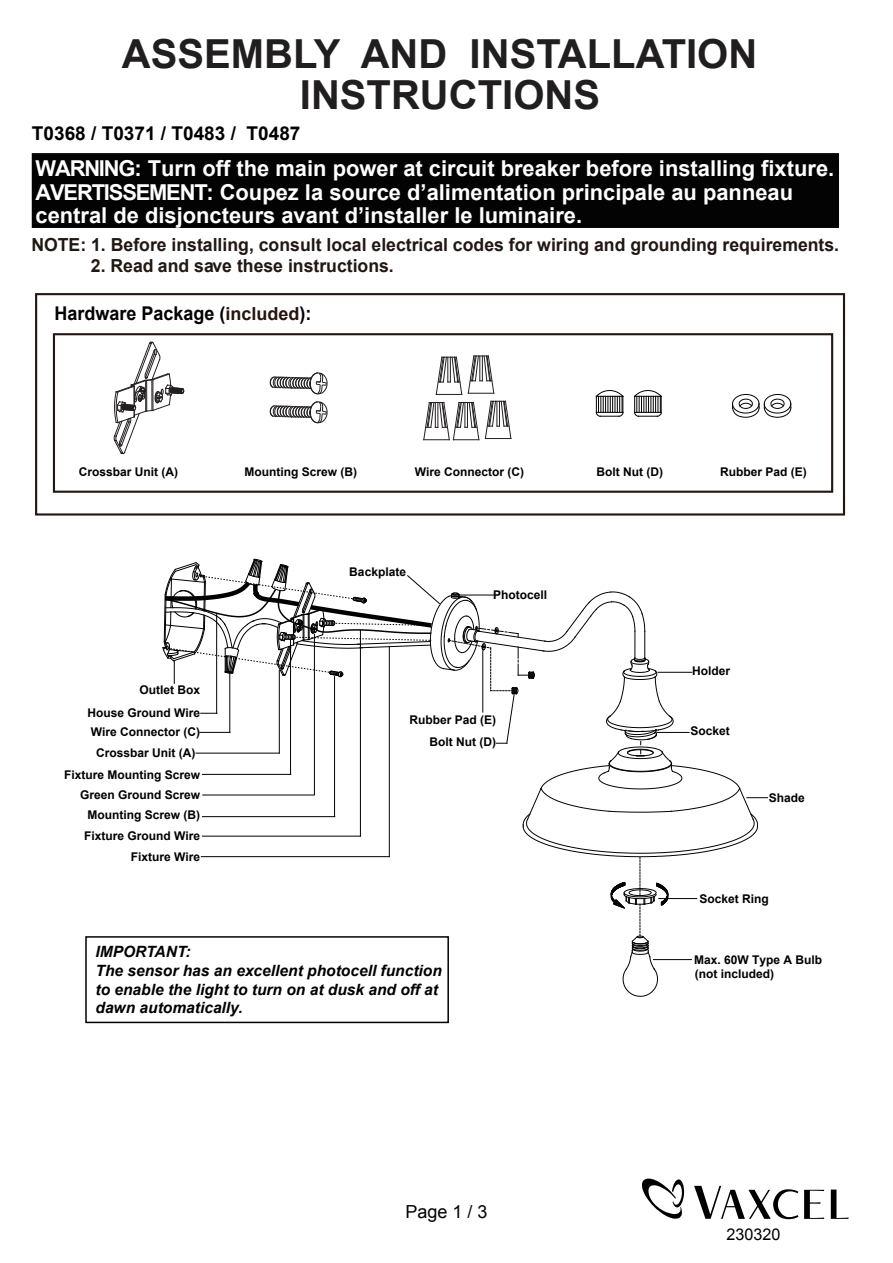
<style>
.page{position:relative;width:893px;height:1263px;background:#fff}
.page>*{position:absolute;margin:0;border:0;box-sizing:border-box;transform-origin:0 0}
.t1{font:700 40.05px/41.1px "Arial";color:#211e20;text-align:center}
.t2{font:700 21.9px/23.2px "Arial";color:#fff}
.t3{font:700 19.05px "Arial";color:#000}
.t4{font:700 18.9px "Arial";color:#030303;scale:.95 1}
.t5{font:700 18px "Arial";color:#211814}
.t6{font:18px "Arial";color:#030303}
.t7{font:16.2px "Arial";color:#000}
.t8{font:italic 700 15.6px/18.6px "Arial";color:#000}
.t9{font:700 12px/20.1px "Arial";color:#000;text-align:right}
.s1{font-size:18px;color:#241510}
.s2{color:#030303}
</style>
<div class="page">
<div style="left:35px;top:293px;width:810px;height:222px;border:2px solid #221713"></div>
<div style="left:53px;top:333px;width:780px;height:160px;border:2px solid #221713"></div>
<svg style="left:485px;top:401px;width:26px;height:38px"></svg>
<svg style="left:468px;top:356px;width:26px;height:38px"></svg>
<svg style="left:436px;top:357px;width:26px;height:38px"></svg>
<svg style="left:423px;top:402px;width:56px;height:38px"></svg>
<svg style="left:270px;top:372px;width:57px;height:23px"></svg>
<svg style="left:270px;top:401px;width:57px;height:23px"></svg>
<svg style="left:114px;top:342px;width:70px;height:112px"></svg>
<svg style="left:732px;top:394px;width:59px;height:24px"></svg>
<svg style="left:596px;top:390px;width:28px;height:27px"></svg>
<svg style="left:634px;top:390px;width:28px;height:27px"></svg>
<div style="left:35px;top:156px;width:801px;height:69px;background:#030303"></div>
<div style="left:32px;top:153px;width:807px;height:75px;border:6px solid #030303"></div>
<svg style="left:831px;top:1189px;width:17px;height:30px"></svg>
<svg style="left:694px;top:1186px;width:104px;height:33px"></svg>
<svg style="left:804px;top:1190px;width:20px;height:29px"></svg>
<svg style="left:642px;top:1178px;width:42px;height:41px"></svg>
<div style="left:85px;top:936px;width:364px;height:87px;border:2px solid #030303"></div>
<svg style="left:162px;top:559px;width:606px;height:438px"></svg>
<hr style="left:482px;top:651px;width:1px;height:61px;background:#070304">
<h1 class="t1" style="left:122px;top:34px;width:637px">ASSEMBLY AND INSTALLATION<br>INSTRUCTIONS</h1>
<h3 class="t3" style="left:32px;top:121px;width:270px">T0368 / T0371 / T0483 / T0487</h3>
<h2 class="t2" style="left:36px;top:158px;width:800px">WARNING: Turn off the main power at circuit breaker before installing fixture.<br>AVERTISSEMENT: Coupez la source d’alimentation principale au panneau central de disjoncteurs avant d’installer le luminaire.</h2>
<h3 class="t5" style="left:31px;top:232px;width:809px">NOTE: 1. Before installing, consult local electrical codes for wiring and grounding requirements.</h3>
<h3 class="t5" style="left:91px;top:254px;width:304px">2. Read and save these instructions.</h3>
<h3 class="t4" style="left:54px;top:301px;width:272px">Hardware Package (<span class="s1">included</span>):</h3>
<p class="t9" style="left:79px;top:462px;width:101px">Crossbar Unit (A)</p>
<p class="t9" style="left:244px;top:462px;width:114px">Mounting Screw (B)</p>
<p class="t9" style="left:415px;top:462px;width:111px">Wire Connector (C)</p>
<p class="t9" style="left:597px;top:462px;width:68px">Bolt Nut (D)</p>
<p class="t9" style="left:720px;top:462px;width:88px">Rubber Pad (E)</p>
<p class="t9" style="left:140px;top:680px;width:62px">Outlet Box</p>
<p class="t9" style="left:88px;top:703px;width:114px">House Ground Wire</p>
<p class="t9" style="left:91px;top:722px;width:111px">Wire Connector (C)</p>
<p class="t9" style="left:96px;top:743px;width:101px">Crossbar Unit (A)</p>
<p class="t9" style="left:64px;top:765px;width:138px">Fixture Mounting Screw<br>Green Ground Screw</p>
<p class="t9" style="left:88px;top:805px;width:114px">Mounting Screw (B)</p>
<p class="t9" style="left:84px;top:826px;width:118px">Fixture Ground Wire</p>
<p class="t9" style="left:131px;top:847px;width:71px">Fixture Wire</p>
<p class="t9" style="left:349px;top:562px;width:58px">Backplate</p>
<p class="t9" style="left:493px;top:585px;width:56px">Photocell</p>
<p class="t9" style="left:409px;top:710px;width:88px">Rubber Pad (E)</p>
<p class="t9" style="left:430px;top:732px;width:68px">Bolt Nut (D)</p>
<h3 class="t8" style="left:96px;top:943px;width:348px"><span class="s2">IMPORT</span>AN<span class="s2">T:<br></span>The sensor has an excellent photocell function to enable the light to turn on at dusk and o<span class="s2">ff at </span>dawn automaticall<span class="s2">y.</span></h3>
<h3 class="t6" style="left:405px;top:1200px;width:84px">Page 1 / 3</h3>
<p class="t9" style="left:692px;top:661px;width:40px">Holder</p>
<p class="t9" style="left:691px;top:722px;width:41px">Socket</p>
<p class="t9" style="left:769px;top:788px;width:38px">Shade</p>
<p class="t9" style="left:699px;top:889px;width:71px">Socket Ring</p>
<p class="t9" style="left:694px;top:953px;width:130px;line-height:14.1px;text-align:left">Max. 60W Type A Bulb (not included)</p>
<h3 class="t7" style="left:726px;top:1224px;width:55px">230320</h3>
</div>
